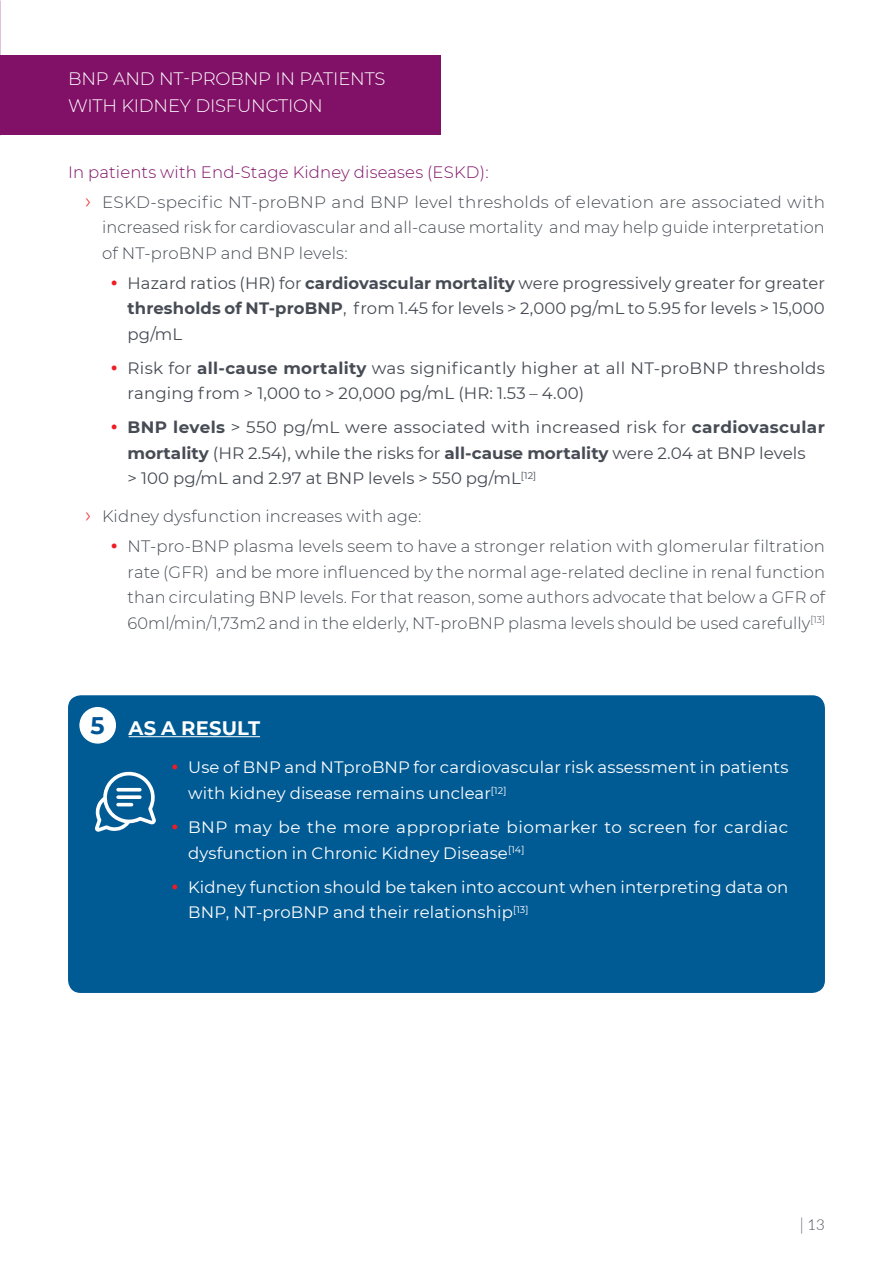
<style>
.page{position:relative;width:893px;height:1263px;background:#fff}
.page>*{position:absolute;margin:0;border:0;box-sizing:border-box;transform-origin:0 0}
.Body_Text{font:700 24px "Montserrat";color:#005597}
.Body_Text-2{font:700 19.5px "Montserrat";letter-spacing:.01em;color:#fff}
.SubTitles{font:300 18px/27px "Montserrat";letter-spacing:-.01em;color:#fff}
.t1{font:300 16.5px/25.5px "Montserrat";letter-spacing:.005em;color:#464b54;text-align:justify}
.t2{font:16.5px/25.5px "Montserrat";letter-spacing:.01em;color:#464b54}
.t3{font:16.5px/25.5px "Montserrat";letter-spacing:.01em;color:#fff}
.Body_Text-3{font:300 16.5px "Montserrat";letter-spacing:.01em;color:#811067}
.t4{font:300 15px "Lato";color:#464b54}
.s1{font-size:21px;color:#ee1d23}
.s2{font-weight:700}
</style>
<div class="page">
<svg style="left:0;top:0;width:1px;height:55px"></svg>
<div style="left:68px;top:695px;width:757px;height:298px;background:#005a93;border-radius:13px"></div>
<hr style="left:129px;top:736px;width:131px;height:1px;background:#fff">
<svg style="left:95px;top:771px;width:61px;height:61px"></svg>
<div style="left:0;top:55px;width:440px;height:80px;background:#811067"></div>
<div style="left:79px;top:707px;width:37px;height:37px;background:#fff;border-radius:50%"></div>
<p class="SubTitles" style="left:68px;top:65px;width:319px">BNP AND NT-PROBNP IN PATIENTS<br>WITH KIDNEY DISFUNCTION</p>
<p class="Body_Text-3" style="left:68px;top:161px;width:422px">In patients with End-Stage Kidney diseases (ESKD):</p>
<p class="t1" style="left:102px;top:189px;width:724px;text-indent:-17px"><span class="s1">›</span> ESKD-specific NT-proBNP and BNP level thresholds of elevation are associated with increased risk for cardiovascular and all-cause mortality and may help guide interpretation of NT-proBNP and BNP levels:</p>
<p class="t2" style="left:128px;top:269px;width:699px;text-align:justify">Hazard ratios (HR) for <span class="s2">cardiovascular mortality</span> were progressively greater for greater <span class="s2">thresholds of NT-proBNP</span>, from 1.45 for levels &gt; 2,000 pg/mL to 5.95 for levels &gt; 15,000 pg/mL</p>
<p class="t2" style="left:128px;top:354px;width:699px">Risk for <span class="s2">all-cause mortality</span> was significantly higher at all NT-proBNP thresholds ranging from &gt; 1,000 to &gt; 20,000 pg/mL (HR: 1.53 – 4.00)</p>
<p class="t2" style="left:128px;top:414px;width:699px"><span class="s2">BNP levels</span> &gt; 550 pg/mL were associated with increased risk for <span class="s2">cardiovascular mortality</span> (HR 2.54), while the risks for <span class="s2">all-cause mortality</span> were 2.04 at BNP levels<br>&gt; 100 pg/mL and 2.97 at BNP levels &gt; 550 pg/mL<sup>[12]</sup></p>
<p class="t1" style="left:85px;top:503px;width:338px"><span class="s1">›</span> Kidney dysfunction increases with age:</p>
<p class="t1" style="left:128px;top:533px;width:699px">NT-pro-BNP plasma levels seem to have a stronger relation with glomerular filtration rate (GFR) and be more influenced by the normal age-related decline in renal function than circulating BNP levels. For that reason, some authors advocate that below a GFR of 60ml/min/1,73m2 and in the elderly, NT-proBNP plasma levels should be used carefully<sup>[13]</sup></p>
<p class="Body_Text" style="left:91px;top:708px;width:16px">5</p>
<p class="Body_Text-2" style="left:129px;top:714px;width:133px">AS A RESULT</p>
<p class="t3" style="left:188px;top:754px;width:602px">Use of BNP and NTproBNP for cardiovascular risk assessment in patients with kidney disease remains unclear<sup>[12]</sup></p>
<p class="t3" style="left:188px;top:814px;width:602px">BNP may be the more appropriate biomarker to screen for cardiac dysfunction in Chronic Kidney Disease<sup>[14]</sup></p>
<p class="t3" style="left:188px;top:873px;width:602px">Kidney function should be taken into account when interpreting data on<br>BNP, NT-proBNP and their relationship<sup>[13]</sup></p>
<p class="t4" style="left:796px;top:1214px;width:30px">│13</p>
</div>
